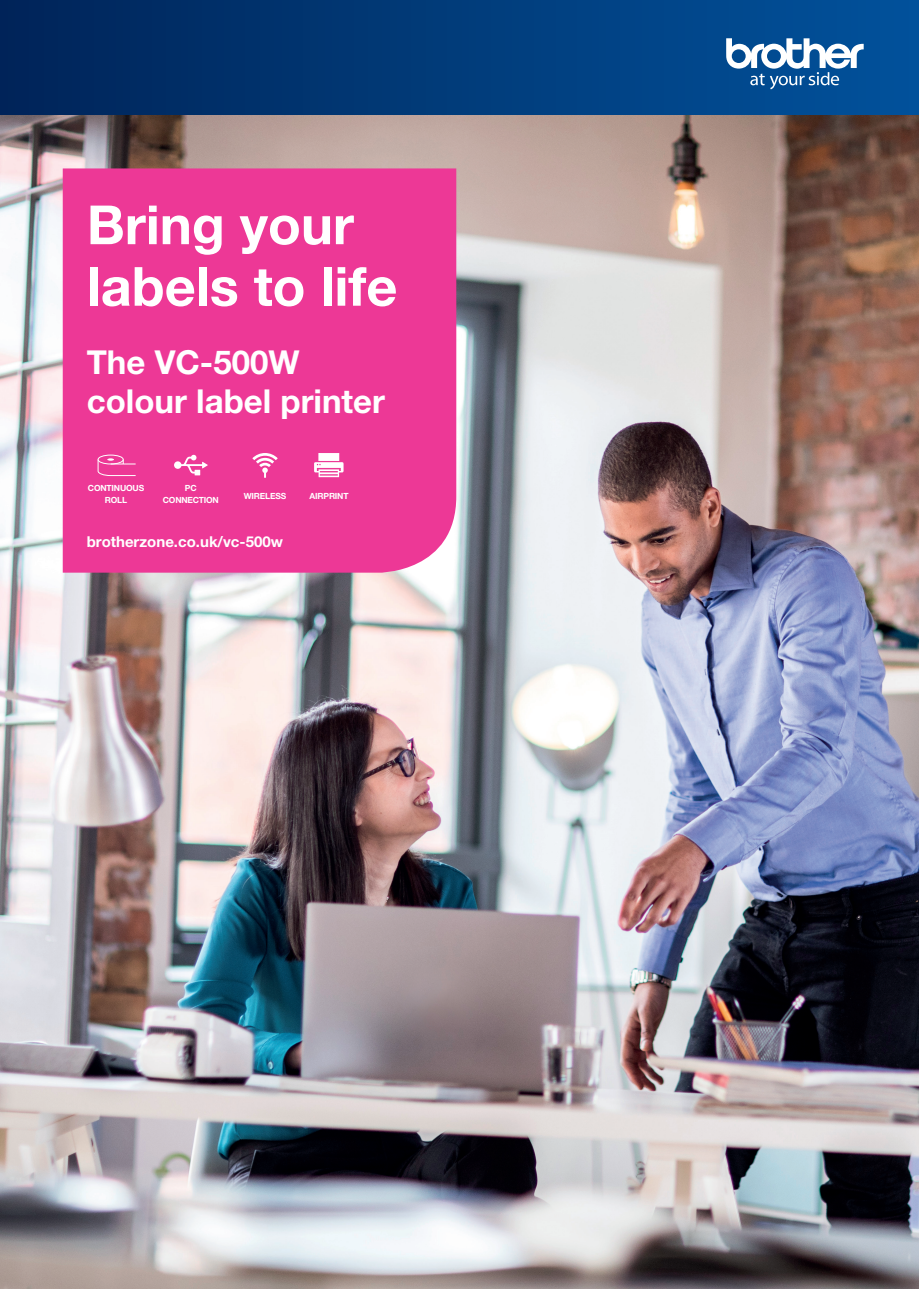
<style>
.page{position:relative;width:919px;height:1289px;background:#fff}
.page>*{position:absolute;margin:0;border:0;box-sizing:border-box;transform-origin:0 0}
.t1{font:700 54px/61.5px "Helvetica Neue LTW1 G";color:#fff}
.t2{font:700 33px/39.6px "Helvetica Neue LTW1 G";color:#fff}
.t3{font:700 15px "Helvetica Neue LTW1 G";color:#fff}
.t4{font:700 8.55px/11.2px "Helvetica Neue LTW1 G";letter-spacing:-.02em;color:#fff;text-align:center}
</style>
<div class="page">
<img style="left:0;top:115px;width:918px;height:1173px">
<div style="left:63px;top:168px;width:393px;height:404px;background:#ed3896"></div>
<div style="left:98px;top:454px;width:26px;height:10px;border:1px solid #fff;border-radius:50%"></div>
<svg style="left:97px;top:458px;width:39px;height:18px"></svg>
<svg style="left:174px;top:455px;width:34px;height:20px"></svg>
<div style="left:0;top:0;width:918px;height:115px;background:linear-gradient(to right,#002459,#01529c)"></div>
<svg style="left:726px;top:38px;width:137px;height:51px"></svg>
<svg style="left:314px;top:453px;width:29px;height:24px"></svg>
<svg style="left:252px;top:453px;width:26px;height:25px"></svg>
<p class="t1" style="left:87px;top:194px;width:312px">Bring your labels to life</p>
<p class="t2" style="left:87px;top:342px;width:299px">The VC-500W colour label printer</p>
<p class="t4" style="left:88px;top:483px;width:58px">CONTINUOUS<br>ROLL</p>
<p class="t4" style="left:185px;top:483px;width:13px">PC</p>
<p class="t4" style="left:244px;top:490px;width:44px">WIRELESS</p>
<p class="t4" style="left:309px;top:490px;width:40px">AIRPRINT</p>
<p class="t3" style="left:87px;top:532px;width:198px">brotherzone.co.uk/vc-500w</p>
<p class="t4" style="left:163px;top:494px;width:58px">CONNECTION</p>
</div>
